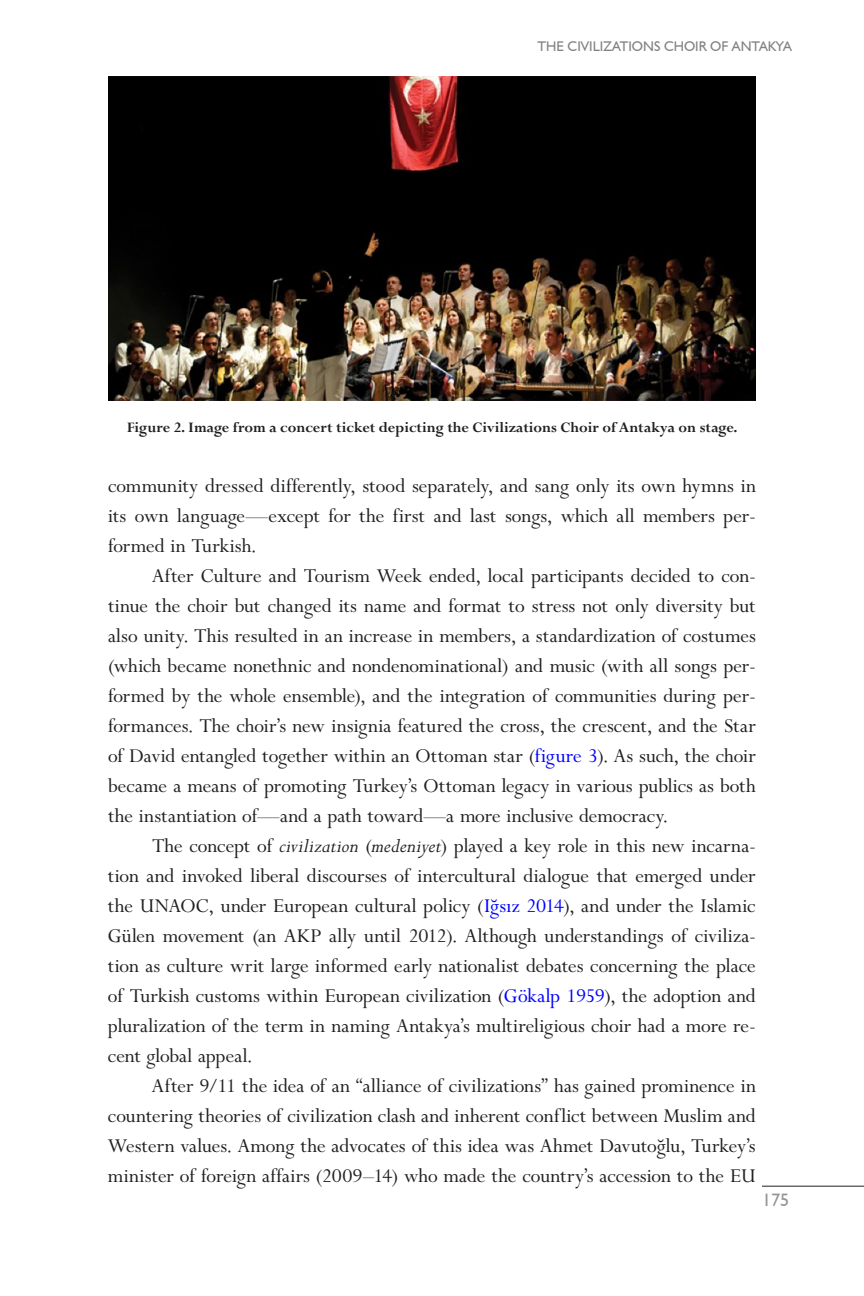
<style>
.page{position:relative;width:864px;height:1296px;background:#fff}
.page>*{position:absolute;margin:0;border:0;box-sizing:border-box;transform-origin:0 0}
.t1{font:22px/30px "Perpetua MT Std";color:#231f20;text-align:justify}
.t2{font:18px "Humanist 521 BT";color:#939598}
.t3{font:700 16px "Perpetua MT Std";color:#231f20}
.t4{font:14px "Humanist 521 BT";color:#808285}
.s1{color:#00f}
.s2{font-style:italic}
</style>
<div class="page">
<hr style="left:762px;top:1186px;width:102px;height:1px;background:#231f20">
<img style="left:108px;top:76px;width:648px;height:324px">
<p class="t4" style="left:538px;top:37px;width:256px">THE CIVILIZATIONS CHOIR OF ANTAKYA</p>
<p class="t3" style="left:127px;top:419px;width:612px">Figure 2. Image from a concert ticket depicting the Civilizations Choir of Antakya on stage.</p>
<p class="t1" style="left:108px;top:471px;width:650px">community dressed differently, stood separately, and sang only its own hymns in its own language—except for the first and last songs, which all members per&shy;formed in Turkish.</p>
<p class="t1" style="left:108px;top:561px;width:650px;text-indent:44px">After Culture and Tourism Week ended, local participants decided to con&shy;tinue the choir but changed its name and format to stress not only diversity but also unity. This resulted in an increase in members, a standardization of costumes (which became nonethnic and nondenominational) and music (with all songs per&shy;formed by the whole ensemble), and the integration of communities during per&shy;formances. The choir’s new insignia featured the cross, the crescent, and the Star of David entangled together within an Ottoman star (<span class="s1">figure 3</span>). As such, the choir became a means of promoting Turkey’s Ottoman legacy in various publics as both the instantiation of—and a path toward—a more inclusive democracy.</p>
<p class="t1" style="left:108px;top:832px;width:650px;text-indent:44px">The concept of <span class="s2">civilization</span> (<span class="s2">medeniyet</span>) played a key role in this new incarna&shy;tion and invoked liberal discourses of intercultural dialogue that emerged under the UNAOC, under European cultural policy (<span class="s1">Iğsız 2014</span>), and under the Islamic Gülen movement (an AKP ally until 2012). Although understandings of civiliza&shy;tion as culture writ large informed early nationalist debates concerning the place of Turkish customs within European civilization (<span class="s1">Gökalp 1959</span>), the adoption and pluralization of the term in naming Antakya’s multireligious choir had a more re&shy;cent global appeal.</p>
<p class="t1" style="left:108px;top:1072px;width:649px;text-indent:44px">After 9/11 the idea of an “alliance of civilizations” has gained prominence in countering theories of civilization clash and inherent conflict between Muslim and Western values. Among the advocates of this idea was Ahmet Davutoğlu, Turkey’s minister of foreign affairs (2009–14) who made the country’s accession to the EU</p>
<p class="t2" style="left:762px;top:1188px;width:29px">175</p>
</div>
